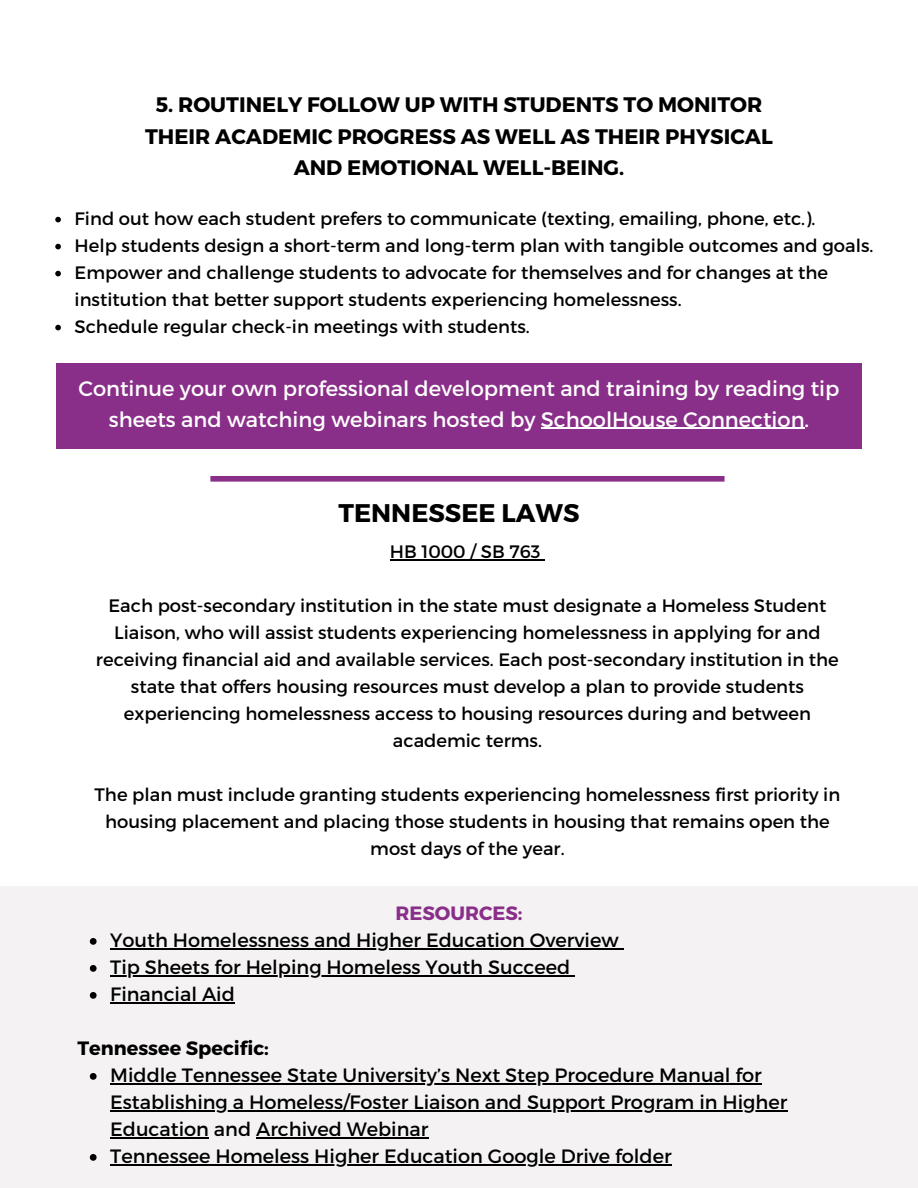
<style>
.page{position:relative;width:918px;height:1188px;background:#fff}
.page>*{position:absolute;margin:0;border:0;box-sizing:border-box;transform-origin:0 0}
.t1{font:700 25.5px "Montserrat";color:#000}
.t2{font:21px/30.3px "Montserrat";color:#fff;text-align:center}
.t3{font:700 21px/31.5px "Montserrat";color:#000;text-align:center}
.t4{font:19.35px/27px "Montserrat";color:#000}
.t5{font:700 19.35px "Montserrat";color:#000}
.t6{font:700 19.35px "Montserrat";color:#8a2f89}
.t7{font:18px/27px "Montserrat";color:#000;text-align:center}
</style>
<div class="page">
<svg style="left:55px;top:217px;width:6px;height:5px"></svg>
<svg style="left:55px;top:244px;width:6px;height:5px"></svg>
<svg style="left:55px;top:271px;width:6px;height:5px"></svg>
<svg style="left:55px;top:325px;width:6px;height:5px"></svg>
<div style="left:56px;top:364px;width:806px;height:85px;background:#8a2f89"></div>
<hr style="left:541px;top:428px;width:264px;height:1px;background:#fff">
<hr style="left:390px;top:559px;width:150px;height:1px;background:#000">
<div style="left:210px;top:476px;width:515px;height:6px;background:#8a2f89"></div>
<div style="left:0;top:886px;width:918px;height:301px;background:#f4f2f2"></div>
<svg style="left:90px;top:938px;width:7px;height:7px"></svg>
<hr style="left:110px;top:948px;width:509px;height:1px;background:#000">
<svg style="left:90px;top:965px;width:7px;height:7px"></svg>
<hr style="left:110px;top:975px;width:460px;height:1px;background:#000">
<svg style="left:90px;top:992px;width:7px;height:7px"></svg>
<hr style="left:110px;top:1002px;width:125px;height:1px;background:#000">
<svg style="left:90px;top:1073px;width:7px;height:7px"></svg>
<hr style="left:110px;top:1083px;width:652px;height:1px;background:#000">
<hr style="left:110px;top:1110px;width:677px;height:1px;background:#000">
<hr style="left:110px;top:1137px;width:99px;height:1px;background:#000">
<hr style="left:256px;top:1137px;width:172px;height:1px;background:#000">
<svg style="left:90px;top:1154px;width:7px;height:7px"></svg>
<hr style="left:110px;top:1164px;width:562px;height:1px;background:#000">
<p class="t3" style="left:145px;top:89px;width:629px">5. ROUTINELY FOLLOW UP WITH STUDENTS TO MONITOR<br>THEIR ACADEMIC PROGRESS AS WELL AS THEIR PHYSICAL<br>AND EMOTIONAL WELL-BEING.</p>
<p class="t7" style="left:75px;top:205px;width:800px;text-align:left">Find out how each student prefers to communicate (texting, emailing, phone, etc.).<br>Help students design a short-term and long-term plan with tangible outcomes and goals.<br>Empower and challenge students to advocate for themselves and for changes at the institution that better support students experiencing homelessness.<br>Schedule regular check-in meetings with students.</p>
<p class="t2" style="left:78px;top:373px;width:763px">Continue your own professional development and training by reading tip sheets and watching webinars hosted by SchoolHouse Connection.</p>
<h1 class="t1" style="left:339px;top:497px;width:242px">TENNESSEE LAWS</h1>
<p class="t7" style="left:390px;top:538px;width:152px">HB 1000 / SB 763</p>
<p class="t7" style="left:96px;top:592px;width:744px">Each post-secondary institution in the state must designate a Homeless Student Liaison, who will assist students experiencing homelessness in applying for and receiving financial aid and available services. Each post-secondary institution in the state that offers housing resources must develop a plan to provide students experiencing homelessness access to housing resources during and between academic terms.</p>
<p class="t7" style="left:95px;top:781px;width:747px">The plan must include granting students experiencing homelessness first priority in housing placement and placing those students in housing that remains open the most days of the year.</p>
<p class="t6" style="left:396px;top:901px;width:128px">RESOURCES:</p>
<p class="t4" style="left:110px;top:927px;width:510px">Youth Homelessness and Higher Education Overview<br>Tip Sheets for Helping Homeless Youth Succeed<br>Financial Aid</p>
<p class="t5" style="left:77px;top:1036px;width:193px">Tennessee Specific:</p>
<p class="t4" style="left:110px;top:1062px;width:679px">Middle Tennessee State University’s Next Step Procedure Manual for Establishing a Homeless/Foster Liaison and Support Program in Higher Education and Archived Webinar<br>Tennessee Homeless Higher Education Google Drive folder</p>
</div>
